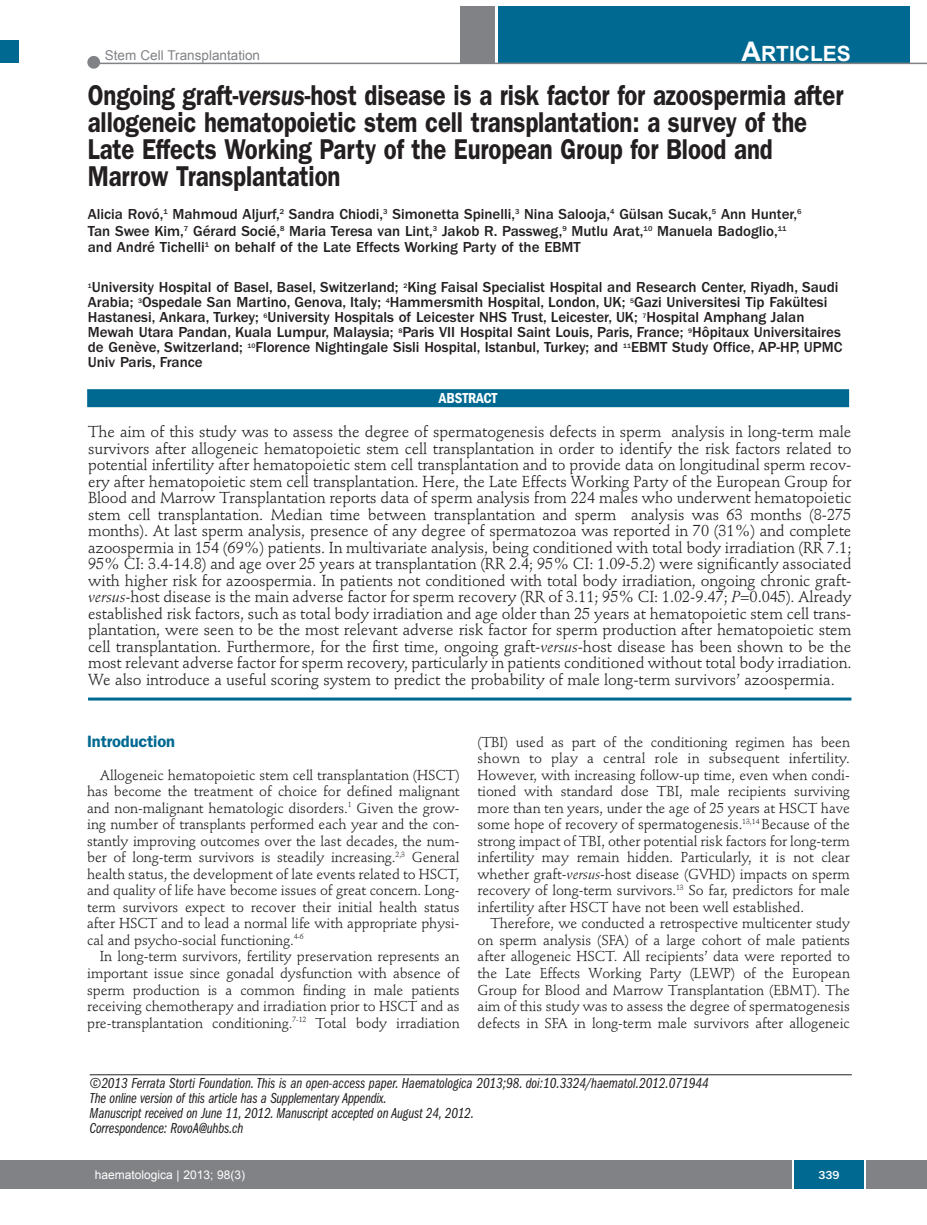
<style>
.page{position:relative;width:927px;height:1225px;background:#fff}
.page>*{position:absolute;margin:0;border:0;box-sizing:border-box;transform-origin:0 0}
.t1{font:600 28.8px/27px "Franklin Gothic";letter-spacing:-.005em;color:#231f20;scale:.83 1}
.t2{font:700 21px "Arial";color:#fff}
.t3{font:600 16.5px "Franklin Gothic";letter-spacing:-.01em;color:#006991}
.t4{font:15.75px/16.5px "Stempel Schneidler";letter-spacing:-.005em;color:#231f20;text-align:justify}
.t5{font:500 15px/16.5px "Franklin Gothic";color:#231f20}
.t6{font:15px/15px "Franklin Gothic Book Cmpr Ital";letter-spacing:-.01em;color:#231f20}
.t7{font:600 condensed 15px "Franklin Gothic";letter-spacing:-.005em;color:#fff}
.t8{font:14.25px/16.5px "Stempel Schneidler";letter-spacing:-.005em;color:#231f20;text-align:justify}
.t9{font:13.5px "Arial";color:#808285}
.t10{font:12px "Arial";color:#fff}
.t11{font:500 12px "Franklin Gothic";color:#fff}
.t12{font:500 6.75px "Franklin Gothic";color:#231f20}
.s1{font-size:27px}
.s2{font-style:italic}
</style>
<div class="page">
<div style="left:18px;top:1160px;width:909px;height:28px;background:#808285"></div>
<div style="left:498px;top:6px;width:412px;height:56px;background:#006991"></div>
<div style="left:460px;top:6px;width:34px;height:56px;background:#808285"></div>
<div style="left:87px;top:56px;width:13px;height:13px;background:#808285;border-radius:50%"></div>
<hr style="left:95px;top:63px;width:832px;height:1px;background:#808285">
<div style="left:794px;top:1160px;width:70px;height:28px;background:#006991"></div>
<hr style="left:792px;top:1160px;width:2px;height:28px;background:#fff">
<hr style="left:864px;top:1160px;width:2px;height:28px;background:#fff">
<div style="left:0;top:40px;width:19px;height:22px;background:#006991"></div>
<div style="left:0;top:1160px;width:18px;height:28px;background:#808285"></div>
<hr style="left:90px;top:1074px;width:762px;height:1px;background:#231f20">
<hr style="left:88px;top:697px;width:763px;height:3px;background:#006991">
<div style="left:87px;top:389px;width:762px;height:18px;background:#006991"></div>
<p class="t9" style="left:105px;top:48px;width:157px">Stem Cell Transplantation</p>
<h2 class="t2" style="left:741px;top:42px;width:111px"><span class="s1">A</span>RTICLES</h2>
<h1 class="t1" style="left:88px;top:84px;width:912px">Ongoing graft-<span class="s2">versus</span>-host disease is a risk factor for azoospermia after allogeneic hematopoietic stem cell transplantation: a survey of the Late Effects Working Party of the European Group for Blood and Marrow Transplantation</h1>
<p class="t5" style="left:88px;top:207px;width:715px">Alicia Rovó,<sup>1</sup> Mahmoud Aljurf,<sup>2</sup> Sandra Chiodi,<sup>3</sup> Simonetta Spinelli,<sup>3</sup> Nina Salooja,<sup>4</sup> Gülsan Sucak,<sup>5</sup> Ann Hunter,<sup>6<br></sup>Tan Swee Kim,<sup>7</sup> Gérard Socié,<sup>8</sup> Maria Teresa van Lint,<sup>3</sup> Jakob R. Passweg,<sup>9</sup> Mutlu Arat,<sup>10</sup> Manuela Badoglio,<sup>11 </sup>and André Tichelli<sup>1</sup> on behalf of the Late Effects Working Party of the EBMT</p>
<p class="t12" style="left:88px;top:283px;width:5px">1</p>
<p class="t5" style="left:92px;top:280px;width:308px">University Hospital of Basel, Basel, Switzerland;</p>
<p class="t12" style="left:403px;top:283px;width:5px">2</p>
<p class="t5" style="left:407px;top:280px;width:433px">King Faisal Specialist Hospital and Research Center, Riyadh, Saudi</p>
<p class="t5" style="left:88px;top:295px;width:47px">Arabia;</p>
<p class="t12" style="left:138px;top:298px;width:5px">3</p>
<p class="t5" style="left:142px;top:295px;width:240px">Ospedale San Martino, Genova, Italy;</p>
<p class="t12" style="left:386px;top:298px;width:5px">4</p>
<p class="t5" style="left:390px;top:295px;width:237px">Hammersmith Hospital, London, UK;</p>
<p class="t12" style="left:630px;top:298px;width:5px">5</p>
<p class="t5" style="left:634px;top:295px;width:195px">Gazi Universitesi Tip Fakültesi</p>
<p class="t5" style="left:88px;top:310px;width:172px">Hastanesi, Ankara, Turkey;</p>
<p class="t12" style="left:263px;top:313px;width:5px">6</p>
<p class="t5" style="left:267px;top:310px;width:372px">University Hospitals of Leicester NHS Trust, Leicester, UK;</p>
<p class="t12" style="left:643px;top:313px;width:5px">7</p>
<p class="t5" style="left:647px;top:310px;width:159px">Hospital Amphang Jalan</p>
<p class="t5" style="left:88px;top:325px;width:307px">Mewah Utara Pandan, Kuala Lumpur, Malaysia;</p>
<p class="t12" style="left:398px;top:328px;width:5px">8</p>
<p class="t5" style="left:402px;top:325px;width:283px">Paris VII Hospital Saint Louis, Paris, France;</p>
<p class="t12" style="left:688px;top:328px;width:5px">9</p>
<p class="t5" style="left:692px;top:325px;width:150px">Hôpitaux Universitaires</p>
<p class="t5" style="left:88px;top:340px;width:156px">de Genève, Switzerland;</p>
<p class="t12" style="left:248px;top:343px;width:9px">10</p>
<p class="t5" style="left:255px;top:340px;width:364px">Florence Nightingale Sisli Hospital, Istanbul, Turkey; and</p>
<p class="t12" style="left:623px;top:343px;width:9px">11</p>
<p class="t5" style="left:631px;top:340px;width:213px">EBMT Study Office, AP-HP, UPMC</p>
<p class="t5" style="left:88px;top:355px;width:116px">Univ Paris, France</p>
<p class="t7" style="left:439px;top:393px;width:60px">ABSTRACT</p>
<p class="t4" style="left:88px;top:425px;width:765px">The aim of this study was to assess the degree of spermatogenesis defects in sperm analysis in long-term male survivors after allogeneic hematopoietic stem cell transplantation in order to identify the risk factors related to potential infertility after hematopoietic stem cell transplantation and to provide data on longitudinal sperm recov&shy;ery after hematopoietic stem cell transplantation. Here, the Late Effects Working Party of the European Group for Blood and Marrow Transplantation reports data of sperm analysis from 224 males who underwent hematopoietic stem cell transplantation. Median time between transplantation and sperm analysis was 63 months (8-275 months). At last sperm analysis, presence of any degree of spermatozoa was reported in 70 (31%) and complete azoospermia in 154 (69%) patients. In multivariate analysis, being conditioned with total body irradiation (RR 7.1; 95% CI: 3.4-14.8) and age over 25 years at transplantation (RR 2.4; 95% CI: 1.09-5.2) were significantly associated with higher risk for azoospermia. In patients not conditioned with total body irradiation, ongoing chronic graft&shy;<span class="s2">versus</span>-host disease is the main adverse factor for sperm recovery (RR of 3.11; 95% CI: 1.02-9.47; <span class="s2">P</span>=0.045). Already established risk factors, such as total body irradiation and age older than 25 years at hematopoietic stem cell trans&shy;plantation, were seen to be the most relevant adverse risk factor for sperm production after hematopoietic stem cell transplantation. Furthermore, for the first time, ongoing graft-<span class="s2">versus</span>-host disease has been shown to be the most relevant adverse factor for sperm recovery, particularly in patients conditioned without total body irradiation.<br>We also introduce a useful scoring system to predict the probability of male long-term survivors’ azoospermia.</p>
<p class="t3" style="left:87px;top:735px;width:89px">Introduction</p>
<p class="t8" style="left:87px;top:768px;width:374px;text-indent:13px">Allogeneic hematopoietic stem cell transplantation (HSCT) has become the treatment of choice for defined malignant and non-malignant hematologic disorders.<sup>1</sup> Given the grow&shy;ing number of transplants performed each year and the con&shy;stantly improving outcomes over the last decades, the num&shy;ber of long-term survivors is steadily increasing.<sup>2,3</sup> General health status, the development of late events related to HSCT, and quality of life have become issues of great concern. Long&shy;term survivors expect to recover their initial health status after HSCT and to lead a normal life with appropriate physi&shy;cal and psycho-social functioning.<sup>4-6</sup></p>
<p class="t8" style="left:87px;top:949px;width:374px;text-indent:13px">In long-term survivors, fertility preservation represents an important issue since gonadal dysfunction with absence of sperm production is a common finding in male patients receiving chemotherapy and irradiation prior to HSCT and as pre-transplantation conditioning.<sup>7-12</sup> Total body irradiation</p>
<p class="t8" style="left:478px;top:735px;width:374px">(TBI) used as part of the conditioning regimen has been shown to play a central role in subsequent infertility.<br>However, with increasing follow-up time, even when condi&shy;tioned with standard dose TBI, male recipients surviving more than ten years, under the age of 25 years at HSCT have some hope of recovery of spermatogenesis.<sup>13,14</sup> Because of the strong impact of TBI, other potential risk factors for long-term infertility may remain hidden. Particularly, it is not clear whether graft-<span class="s2">versus</span>-host disease (GVHD) impacts on sperm recovery of long-term survivors.<sup>13</sup> So far, predictors for male infertility after HSCT have not been well established.</p>
<p class="t8" style="left:478px;top:916px;width:374px;text-indent:13px">Therefore, we conducted a retrospective multicenter study on sperm analysis (SFA) of a large cohort of male patients after allogeneic HSCT. All recipients’ data were reported to the Late Effects Working Party (LEWP) of the European Group for Blood and Marrow Transplantation (EBMT). The aim of this study was to assess the degree of spermatogenesis defects in SFA in long-term male survivors after allogeneic</p>
<p class="t6" style="left:90px;top:1076px;width:621px">©2013 Ferrata Storti Foundation.This is an open-access paper. Haematologica 2013;98. doi:10.3324/haematol.2012.071944<br>The online version of this article has a Supplementary Appendix.<br>Manuscript received on June 11, 2012. Manuscript accepted on August 24, 2012.<br>Correspondence: RovoA@uhbs.ch</p>
<p class="t10" style="left:95px;top:1167px;width:152px">haematologica | 2013; 98(3)</p>
<p class="t11" style="left:818px;top:1170px;width:23px">339</p>
</div>
